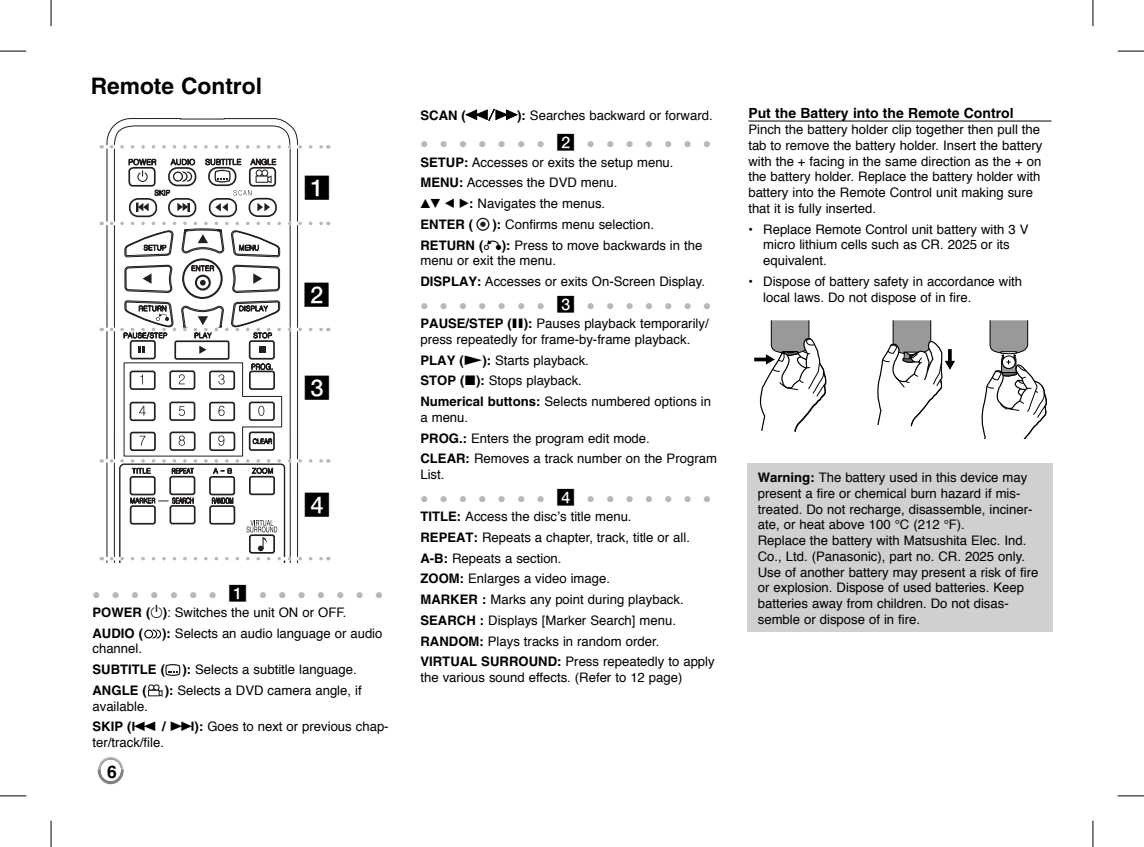
<style>
.page{position:relative;width:1144px;height:847px;background:#fff}
.page>*{position:absolute;margin:0;border:0;box-sizing:border-box;transform-origin:0 0}
.t1{font:700 22.75px "Helvetica";color:#000}
.t2{font:22.75px "Sony PS Autonumber";color:#000}
.t3{font:700 17.5px "Helvetica";color:#000}
.t4{font:15.75px "Sony PS Autonumber";color:#000}
.t5{font:700 14px "Helvetica";color:#000}
.t6{font:13.12px/20.7px "Helvetica";color:#000}
.t7{font:700 13.12px "Helvetica";color:#000}
.s1{color:#b8b8b8}
.s2{font-weight:700}
.s3{font-family:"Sony PS Common"}
.s4{font-family:"Sim Sun"}
</style>
<div class="page">
<svg style="left:98px;top:757px;width:26px;height:27px"></svg>
<svg style="left:106px;top:118px;width:192px;height:444px"></svg>
<hr style="left:101px;top:145px;width:227px;height:3px;background:#fff">
<svg style="left:112px;top:145px;width:217px;height:3px"></svg>
<svg style="left:102px;top:221px;width:10px;height:4px"></svg>
<svg style="left:102px;top:327px;width:10px;height:4px"></svg>
<hr style="left:101px;top:459px;width:227px;height:3px;background:#fff">
<svg style="left:102px;top:556px;width:10px;height:4px"></svg>
<svg style="left:112px;top:157px;width:217px;height:405px"></svg>
<svg style="left:147px;top:633px;width:15px;height:6px"></svg>
<svg style="left:144px;top:629px;width:17px;height:9px"></svg>
<svg style="left:167px;top:666px;width:14px;height:10px"></svg>
<svg style="left:165px;top:664px;width:15px;height:11px"></svg>
<svg style="left:148px;top:689px;width:15px;height:8px"></svg>
<svg style="left:148px;top:684px;width:14px;height:12px"></svg>
<svg style="left:478px;top:217px;width:12px;height:14px"></svg>
<div style="left:476px;top:218px;width:13px;height:13px;border:1px solid #231f20;border-radius:50%"></div>
<svg style="left:480px;top:221px;width:6px;height:6px"></svg>
<hr style="left:748px;top:121px;width:303px;height:1px;background:#000">
<svg style="left:877px;top:320px;width:78px;height:107px"></svg>
<svg style="left:981px;top:320px;width:66px;height:119px"></svg>
<svg style="left:754px;top:320px;width:73px;height:112px"></svg>
<div style="left:748px;top:464px;width:305px;height:167px;background:#d0d0d0"></div>
<svg style="left:0;top:51px;width:26px;height:1px"></svg>
<svg style="left:1118px;top:51px;width:26px;height:1px"></svg>
<svg style="left:0;top:795px;width:26px;height:1px"></svg>
<svg style="left:1118px;top:795px;width:26px;height:1px"></svg>
<svg style="left:51px;top:0;width:1px;height:26px"></svg>
<svg style="left:51px;top:820px;width:1px;height:26px"></svg>
<svg style="left:1092px;top:0;width:1px;height:26px"></svg>
<svg style="left:1092px;top:820px;width:1px;height:26px"></svg>
<h1 class="t1" style="left:91px;top:77px;width:173px">Remote Control</h1>
<h1 class="t2" style="left:303px;top:175px;width:29px">A</h1>
<h1 class="t2" style="left:303px;top:282px;width:29px">B</h1>
<h1 class="t2" style="left:303px;top:375px;width:29px">C</h1>
<h1 class="t2" style="left:303px;top:492px;width:29px">D</h1>
<p class="t4" style="left:92px;top:584px;width:292px"><span class="s1">●</span> <span class="s1">●</span> <span class="s1">●</span> <span class="s1">●</span> <span class="s1">●</span> <span class="s1">●</span> <span class="s1">●</span>A<span class="s1">●</span> <span class="s1">●</span> <span class="s1">●</span> <span class="s1">●</span> <span class="s1">●</span> <span class="s1">●</span> <span class="s1">●</span></p>
<p class="t6" style="left:92px;top:602px;width:256px"><span class="s2">POWER (</span><span class="s3">1</span><span class="s2">)</span>: Switches the unit ON or OFF.<br><span class="s2">AUDIO (</span></p>
<p class="t6" style="left:162px;top:623px;width:222px"><span class="s2">):</span> Selects an audio language or audio</p>
<p class="t6" style="left:92px;top:639px;width:51px">channel.</p>
<p class="t7" style="left:92px;top:664px;width:74px">SUBTITLE (</p>
<p class="t6" style="left:182px;top:660px;width:176px"><span class="s2">):</span> Selects a subtitle language.</p>
<p class="t7" style="left:92px;top:685px;width:56px">ANGLE (</p>
<p class="t6" style="left:165px;top:680px;width:198px"><span class="s2">):</span> Selects a DVD camera angle, if</p>
<p class="t6" style="left:92px;top:696px;width:298px">available.<br><span class="s2">SKIP (</span><span class="s3">.</span> <span class="s2">/</span> <span class="s3">&gt;</span><span class="s2">):</span> Goes to next or previous chap-</p>
<p class="t6" style="left:92px;top:732px;width:73px">ter/track/file.</p>
<h2 class="t3" style="left:107px;top:765px;width:11px">6</h2>
<p class="t6" style="left:420px;top:106px;width:294px"><span class="s2">SCAN (</span><span class="s3">M</span><span class="s4">/</span><span class="s3">M</span><span class="s2">):</span> Searches backward or forward.</p>
<p class="t4" style="left:420px;top:134px;width:292px"><span class="s1">●</span> <span class="s1">●</span> <span class="s1">●</span> <span class="s1">●</span> <span class="s1">●</span> <span class="s1">●</span> <span class="s1">●</span>B<span class="s1">●</span> <span class="s1">●</span> <span class="s1">●</span> <span class="s1">●</span> <span class="s1">●</span> <span class="s1">●</span> <span class="s1">●</span></p>
<p class="t6" style="left:420px;top:153px;width:255px"><span class="s2">SETUP:</span> Accesses or exits the setup menu.<br><span class="s2">MENU:</span> Accesses the DVD menu.<br><span class="s3">VV B B</span><span class="s2">:</span> Navigates the menus.<br><span class="s2">ENTER (</span></p>
<p class="t6" style="left:420px;top:215px;width:283px;text-indent:72px"><span class="s2">):</span> Confirms menu selection.<br><span class="s2">RETURN (</span><span class="s3">O</span><span class="s2">):</span> Press to move backwards in the</p>
<p class="t6" style="left:420px;top:251px;width:286px">menu or exit the menu.<br><span class="s2">DISPLAY:</span> Accesses or exits On-Screen Display.</p>
<p class="t4" style="left:420px;top:295px;width:292px"><span class="s1">●</span> <span class="s1">●</span> <span class="s1">●</span> <span class="s1">●</span> <span class="s1">●</span> <span class="s1">●</span> <span class="s1">●</span>C<span class="s1">●</span> <span class="s1">●</span> <span class="s1">●</span> <span class="s1">●</span> <span class="s1">●</span> <span class="s1">●</span> <span class="s1">●</span></p>
<p class="t6" style="left:420px;top:316px;width:290px;line-height:15.8px"><span class="s2">PAUSE/STEP (</span><span class="s3">X</span><span class="s2">):</span> Pauses playback temporarily/ press repeatedly for frame-by-frame playback.</p>
<p class="t6" style="left:420px;top:350px;width:292px"><span class="s2">PLAY (</span><span class="s3">N</span><span class="s2">):</span> Starts playback.<br><span class="s2">STOP (</span><span class="s3">X</span><span class="s2">):</span> Stops playback.<br><span class="s2">Numerical buttons:</span> Selects numbered options in</p>
<p class="t6" style="left:420px;top:408px;width:298px">a menu.<br><span class="s2">PROG.:</span> Enters the program edit mode.<br><span class="s2">CLEAR:</span> Removes a track number on the Program</p>
<p class="t6" style="left:420px;top:465px;width:26px">List.</p>
<p class="t4" style="left:420px;top:488px;width:292px"><span class="s1">●</span> <span class="s1">●</span> <span class="s1">●</span> <span class="s1">●</span> <span class="s1">●</span> <span class="s1">●</span> <span class="s1">●</span>D<span class="s1">●</span> <span class="s1">●</span> <span class="s1">●</span> <span class="s1">●</span> <span class="s1">●</span> <span class="s1">●</span> <span class="s1">●</span></p>
<p class="t6" style="left:420px;top:507px;width:296px"><span class="s2">TITLE:</span> Access the disc’s title menu.<br><span class="s2">REPEAT:</span> Repeats a chapter, track, title or all.<br><span class="s2">A-B:</span> Repeats a section.<br><span class="s2">ZOOM:</span> Enlarges a video image.<br><span class="s2">MARKER :</span> Marks any point during playback.<br><span class="s2">SEARCH :</span> Displays [Marker Search] menu.<br><span class="s2">RANDOM:</span> Plays tracks in random order.<br><span class="s2">VIRTUAL SURROUND:</span> Press repeatedly to apply</p>
<p class="t6" style="left:420px;top:668px;width:264px">the various sound effects. (Refer to 12 page)</p>
<p class="t5" style="left:748px;top:108px;width:267px">Put the Battery into the Remote Control</p>
<p class="t6" style="left:748px;top:123px;width:296px;line-height:15.8px">Pinch the battery holder clip together then pull the tab to remove the battery holder. Insert the battery with the + facing in the same direction as the + on the battery holder. Replace the battery holder with battery into the Remote Control unit making sure that it is fully inserted.</p>
<p class="t6" style="left:763px;top:222px;width:267px;line-height:15.8px;text-indent:-15px">• Replace Remote Control unit battery with 3 V micro lithium cells such as CR. 2025 or its equivalent.</p>
<p class="t6" style="left:763px;top:274px;width:260px;line-height:15.8px;text-indent:-15px">• Dispose of battery safety in accordance with local laws. Do not dispose of in fire.</p>
<p class="t6" style="left:758px;top:470px;width:282px;line-height:15.8px"><span class="s2">Warning:</span> The battery used in this device may present a fire or chemical burn hazard if mis&shy;treated. Do not recharge, disassemble, inciner&shy;ate, or heat above 100 °C (212 °F).<br>Replace the battery with Matsushita Elec. Ind.<br>Co., Ltd. (Panasonic), part no. CR. 2025 only.<br>Use of another battery may present a risk of fire or explosion. Dispose of used batteries. Keep batteries away from children. Do not disas&shy;semble or dispose of in fire.</p>
</div>
